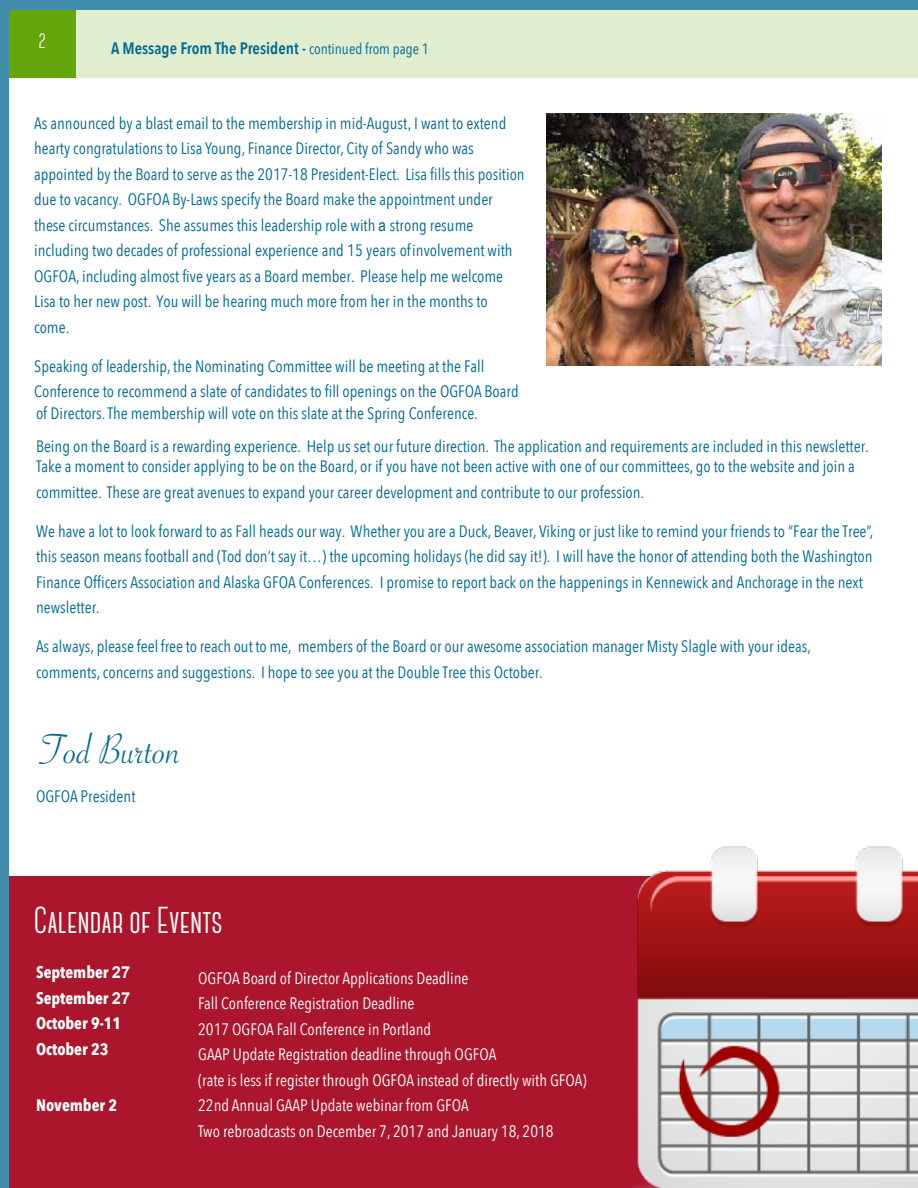
<style>
.page{position:relative;width:918px;height:1188px;background:#fff}
.page>*{position:absolute;margin:0;border:0;box-sizing:border-box;transform-origin:0 0}
.t1{font:45px "Savoye Let Plain";color:#006991}
.t2{font:700 37.5px "Canter";color:#fff}
.t3{font:700 21px "Canter";color:#fff}
.t4{font:16.5px/25.5px "Avenir Next Condensed";color:#006991}
.t5{font:16.5px/25.5px "Avenir Next Condensed";color:#fff}
.t6{font:700 16.5px/25.5px "Avenir Next Condensed";color:#fff}
.t7{font:600 16.5px "Avenir Next Condensed";color:#006991}
.s1{font-weight:400;font-size:15px}
.s2{font-family:"Arial Narrow"}
.s3{font-family:"Arial"}
</style>
<div class="page">
<div style="left:0;top:0;width:918px;height:74px;background:#408eac"></div>
<div style="left:14px;top:10px;width:904px;height:68px;background:#e0edce"></div>
<div style="left:0;top:0;width:9px;height:1188px;background:#408eac"></div>
<div style="left:9px;top:10px;width:67px;height:68px;background:#63a70a"></div>
<hr style="left:917px;top:0;width:1px;height:1188px;background:#408eac">
<div style="left:9px;top:877px;width:909px;height:311px;background:#ac162c"></div>
<img style="left:632px;top:844px;width:286px;height:344px">
<img style="left:546px;top:114px;width:336px;height:252px">
<p class="t3" style="left:39px;top:31px;width:8px">2</p>
<p class="t7" style="left:111px;top:34px;width:319px">A Message From The President - <span class="s1">continued from page 1</span></p>
<p class="t4" style="left:34px;top:109px;width:492px">As announced by a blast email to the membership in mid-August<span class="s2">,</span> I want to extend hearty congratulations to Lisa Young, Finance Director, City of Sandy who was appointed by the Board to serve as the 2017-18 President-Elect. Lisa fills this position due to vacancy. OGFOA By-Laws specify the Board make the appointment under these circumstances. She assumes this leadership role with <span class="s2">a</span> strong resume including two decades of professional experience and 15 years of involvement with OGFOA, including almost five years as a Board member. Please help me welcome Lisa to her new post. You will be hearing much more from her in the months to come.</p>
<p class="t4" style="left:34px;top:352px;width:486px">Speaking of leadership, the Nominating Committee will be meeting at the Fall<br>Conference to recommend a slate of candidates to fill openings on the OGFOA Board</p>
<p class="t4" style="left:36px;top:396px;width:834px;line-height:33.3px">of Directors. The membership will vote on this slate at the Spring Conference.<br>Being on the Board is a rewarding experience. Help us set our future direction. The application and requirements are included in this newsletter.</p>
<p class="t4" style="left:36px;top:453px;width:820px">Take a moment to consider applying to be on the Board, or if you have not been active with one of our committees, go to the website and join a committee. These are great avenues to expand your career development and contribute to our profession.</p>
<p class="t4" style="left:36px;top:517px;width:839px">We have a lot to look forward to as Fall heads our way. Whether you are a Duck, Beaver, Viking or just like to remind your friends to “Fear the Tree”, this season means football and (Tod don’t say it…) the upcoming holidays (he did say it!). I will have the honor <span class="s2">of</span> attending both the Washington Finance Officers Association and Alaska GFOA Conferences. I promise to report back on the happenings in Kennewick and Anchorage in the next newsletter.</p>
<p class="t4" style="left:36px;top:633px;width:777px">As always, please feel free to reach out to me, members of the Board or our awesome association manager Misty Slagle with your ideas, comments, concerns and suggestions. I hope to see you at the Double Tree this October.</p>
<h1 class="t1" style="left:40px;top:719px;width:142px">Tod Burton</h1>
<p class="t4" style="left:36px;top:783px;width:101px">OGFOA President</p>
<h2 class="t2" style="left:34px;top:901px;width:191px">Calendar of Events</h2>
<p class="t5" style="left:198px;top:965px;width:272px">OGFOA Board of Director Applications Deadline<br>Fall Conference Registration Deadline<br>2017 OGFOA Fall Conference in Portland</p>
<p class="t6" style="left:36px;top:960px;width:96px">September <span class="s3">27<br></span>September <span class="s3">27<br></span>October 9-11<br>October 23</p>
<p class="t5" style="left:198px;top:1041px;width:390px">GAAP Update Registration deadline through OGFOA<br>(rate is less if register through OGFOA instead of directly with GFOA)</p>
<p class="t6" style="left:36px;top:1093px;width:82px">November 2</p>
<p class="t5" style="left:198px;top:1092px;width:357px">22nd Annual GAAP Update webinar from GFOA<br>Two rebroadcasts on December 7, 2017 and January 18, 2018</p>
</div>
